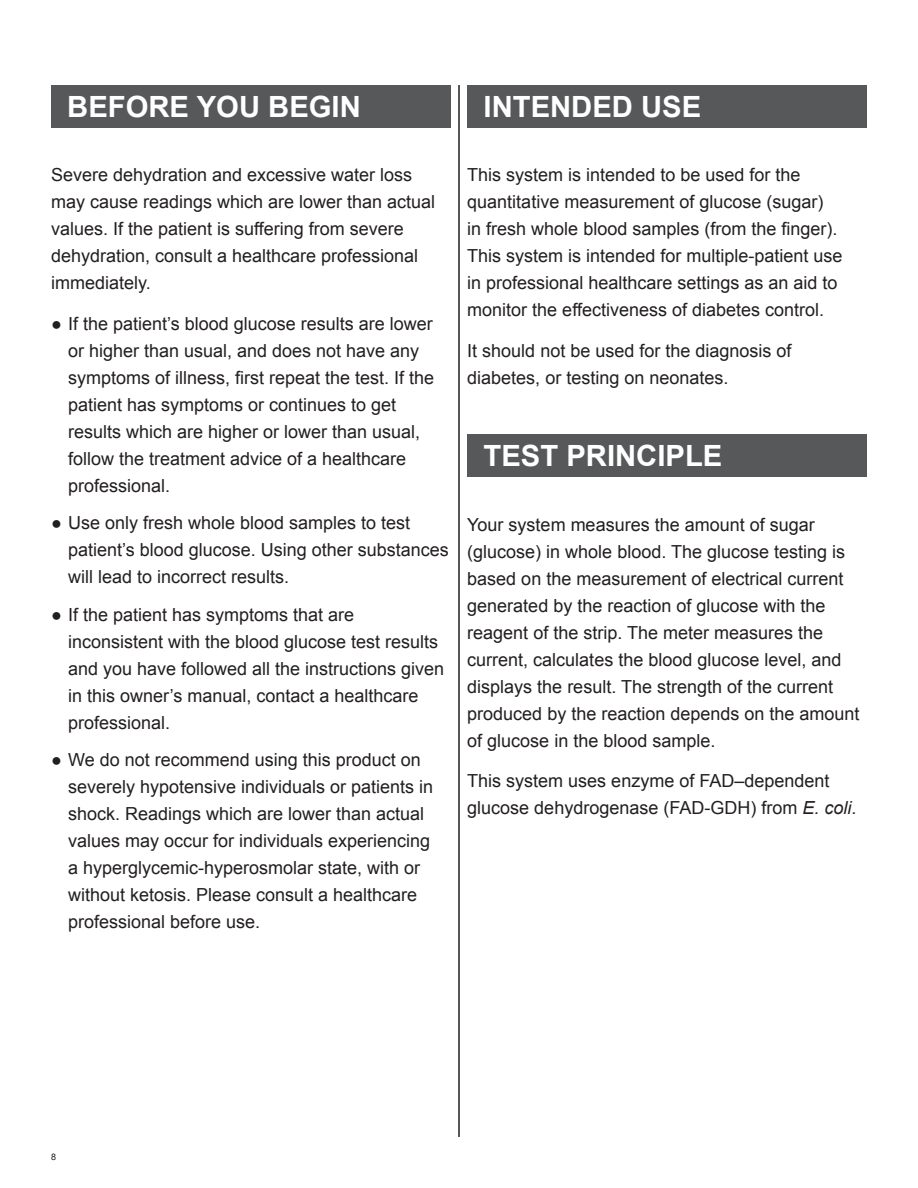
<style>
.page{position:relative;width:918px;height:1188px;background:#fff}
.page>*{position:absolute;margin:0;border:0;box-sizing:border-box;transform-origin:0 0}
.t1{font:700 29.25px "Arial";color:#fff}
.t2{font:18px/27px "Arial";color:#231f20}
.t3{font:9px "Arial";color:#231f20}
.s1{font-style:italic}
</style>
<div class="page">
<hr style="left:458px;top:85px;width:2px;height:1052px;background:#231f20">
<div style="left:51px;top:85px;width:400px;height:43px;background:#57585a"></div>
<div style="left:467px;top:85px;width:400px;height:43px;background:#57585a"></div>
<div style="left:467px;top:434px;width:400px;height:43px;background:#57585a"></div>
<p class="t1" style="left:67px;top:87px;width:295px">BEFORE YOU BEGIN</p>
<p class="t1" style="left:484px;top:87px;width:219px">INTENDED USE</p>
<p class="t2" style="left:51px;top:162px;width:363px">Severe dehydration and excessive water loss</p>
<p class="t2" style="left:51px;top:189px;width:386px">may cause readings which are lower than actual</p>
<p class="t2" style="left:51px;top:216px;width:354px">values. If the patient is suffering from severe</p>
<p class="t2" style="left:51px;top:243px;width:369px">dehydration, consult a healthcare professional</p>
<p class="t2" style="left:51px;top:270px;width:101px">immediately.</p>
<p class="t2" style="left:51px;top:310px;width:383px">● If the patient’s blood glucose results are lower</p>
<p class="t2" style="left:68px;top:337px;width:368px">or higher than usual, and does not have any symptoms of illness, first repeat the test. If the patient has symptoms or continues to get results which are higher or lower than usual, follow the treatment advice of a healthcare professional.</p>
<p class="t2" style="left:51px;top:510px;width:361px">● Use only fresh whole blood samples to test</p>
<p class="t2" style="left:68px;top:537px;width:382px">patient’s blood glucose. Using other substances</p>
<p class="t2" style="left:68px;top:564px;width:223px">will lead to incorrect results.</p>
<p class="t2" style="left:68px;top:601px;width:378px;text-indent:-17px">● If the patient has symptoms that are inconsistent with the blood glucose test results and you have followed all the instructions given in this owner’s manual, contact a healthcare professional.</p>
<p class="t2" style="left:51px;top:747px;width:371px">● We do not recommend using this product on</p>
<p class="t2" style="left:68px;top:774px;width:367px">severely hypotensive individuals or patients in</p>
<p class="t2" style="left:68px;top:801px;width:358px">shock. Readings which are lower than actual</p>
<p class="t2" style="left:68px;top:828px;width:364px">values may occur for individuals experiencing</p>
<p class="t2" style="left:68px;top:855px;width:354px">a hyperglycemic-hyperosmolar state, with or</p>
<p class="t2" style="left:68px;top:882px;width:351px">without ketosis. Please consult a healthcare</p>
<p class="t2" style="left:68px;top:909px;width:194px">professional before use.</p>
<p class="t2" style="left:467px;top:162px;width:335px">This system is intended to be used for the</p>
<p class="t2" style="left:467px;top:189px;width:358px">quantitative measurement of glucose (sugar)</p>
<p class="t2" style="left:467px;top:216px;width:377px">in fresh whole blood samples (from the finger).<br>This system is intended for multiple-patient use in professional healthcare settings as an aid to monitor the effectiveness of diabetes control.</p>
<p class="t2" style="left:467px;top:337px;width:326px">It should not be used for the diagnosis of diabetes, or testing on neonates.</p>
<p class="t1" style="left:484px;top:436px;width:240px">TEST PRINCIPLE</p>
<p class="t2" style="left:467px;top:511px;width:349px">Your system measures the amount of sugar</p>
<p class="t2" style="left:467px;top:538px;width:379px">(glucose) in whole blood. The glucose testing is</p>
<p class="t2" style="left:467px;top:565px;width:378px">based on the measurement of electrical current generated by the reaction of glucose with the reagent of the strip. The meter measures the current, calculates the blood glucose level, and</p>
<p class="t2" style="left:467px;top:673px;width:394px">displays the result. The strength of the current produced by the reaction depends on the amount of glucose in the blood sample.</p>
<p class="t2" style="left:467px;top:767px;width:391px">This system uses enzyme of FAD–dependent glucose dehydrogenase (FAD-GDH) from <span class="s1">E. coli</span>.</p>
<p class="t3" style="left:51px;top:1151px;width:7px">8</p>
</div>
